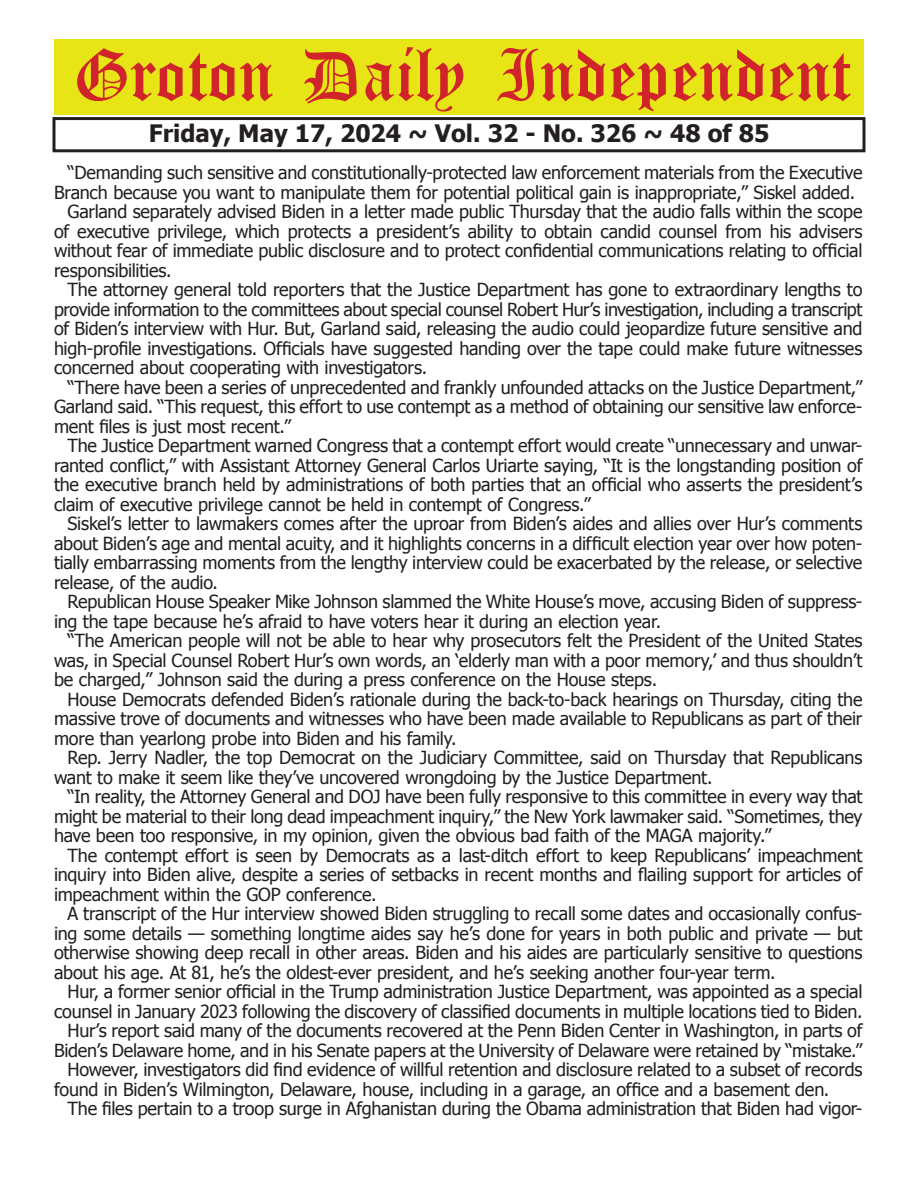
<style>
.page{position:relative;width:918px;height:1188px;background:#fff}
.page>*{position:absolute;margin:0;border:0;box-sizing:border-box;transform-origin:0 0}
.t1{font:54px "Old English Five";color:#d1232a}
.t2{font:700 24px "Tahoma";color:#231f20}
.t3{font:18px "Tahoma";letter-spacing:-.015em;color:#231f20}
</style>
<div class="page">
<div style="left:52px;top:117px;width:814px;height:35px;border:3px solid #231f20"></div>
<div style="left:54px;top:40px;width:810px;height:75px;background:#e7e515"></div>
<h1 class="t1" style="left:73px;top:50px;width:779px">Groton Daily Independent</h1>
<h2 class="t2" style="left:149px;top:116px;width:622px">Friday, May 17, 2024 ~ Vol. 32 - No. 326 ~ 48 of 85</h2>
<p class="t3" style="left:68px;top:161px;width:796px">“Demanding such sensitive and constitutionally-protected law enforcement materials from the Executive</p>
<p class="t3" style="left:54px;top:180px;width:803px">Branch because you want to manipulate them for potential political gain is inappropriate,” Siskel added.</p>
<p class="t3" style="left:68px;top:200px;width:796px">Garland separately advised Biden in a letter made public Thursday that the audio falls within the scope</p>
<p class="t3" style="left:54px;top:219px;width:810px">of executive privilege, which protects a president’s ability to obtain candid counsel from his advisers</p>
<p class="t3" style="left:54px;top:239px;width:810px">without fear of immediate public disclosure and to protect confidential communications relating to official</p>
<p class="t3" style="left:54px;top:258px;width:119px">responsibilities.</p>
<p class="t3" style="left:68px;top:278px;width:796px">The attorney general told reporters that the Justice Department has gone to extraordinary lengths to</p>
<p class="t3" style="left:54px;top:297px;width:810px">provide information to the committees about special counsel Robert Hur’s investigation, including a transcript</p>
<p class="t3" style="left:54px;top:317px;width:810px">of Biden’s interview with Hur. But, Garland said, releasing the audio could jeopardize future sensitive and</p>
<p class="t3" style="left:54px;top:336px;width:810px">high-profile investigations. Officials have suggested handing over the tape could make future witnesses</p>
<p class="t3" style="left:54px;top:356px;width:375px">concerned about cooperating with investigators.</p>
<p class="t3" style="left:68px;top:375px;width:797px">“There have been a series of unprecedented and frankly unfounded attacks on the Justice Department,”</p>
<p class="t3" style="left:54px;top:395px;width:810px">Garland said. “This request, this effort to use contempt as a method of obtaining our sensitive law enforce-</p>
<p class="t3" style="left:54px;top:414px;width:238px">ment files is just most recent.”</p>
<p class="t3" style="left:68px;top:434px;width:796px">The Justice Department warned Congress that a contempt effort would create “unnecessary and unwar-</p>
<p class="t3" style="left:54px;top:453px;width:810px">ranted conflict,” with Assistant Attorney General Carlos Uriarte saying, “It is the longstanding position of</p>
<p class="t3" style="left:54px;top:473px;width:810px">the executive branch held by administrations of both parties that an official who asserts the president’s</p>
<p class="t3" style="left:54px;top:492px;width:538px">claim of executive privilege cannot be held in contempt of Congress.”</p>
<p class="t3" style="left:68px;top:512px;width:796px">Siskel’s letter to lawmakers comes after the uproar from Biden’s aides and allies over Hur’s comments</p>
<p class="t3" style="left:54px;top:531px;width:810px">about Biden’s age and mental acuity, and it highlights concerns in a difficult election year over how poten-</p>
<p class="t3" style="left:54px;top:551px;width:810px">tially embarrassing moments from the lengthy interview could be exacerbated by the release, or selective</p>
<p class="t3" style="left:54px;top:570px;width:166px">release, of the audio.</p>
<p class="t3" style="left:68px;top:590px;width:796px">Republican House Speaker Mike Johnson slammed the White House’s move, accusing Biden of suppress-</p>
<p class="t3" style="left:54px;top:609px;width:609px">ing the tape because he’s afraid to have voters hear it during an election year.</p>
<p class="t3" style="left:68px;top:629px;width:797px">“The American people will not be able to hear why prosecutors felt the President of the United States</p>
<p class="t3" style="left:54px;top:648px;width:810px">was, in Special Counsel Robert Hur’s own words, an ‘elderly man with a poor memory,’ and thus shouldn’t</p>
<p class="t3" style="left:54px;top:668px;width:605px">be charged,” Johnson said the during a press conference on the House steps.</p>
<p class="t3" style="left:68px;top:687px;width:796px">House Democrats defended Biden’s rationale during the back-to-back hearings on Thursday, citing the</p>
<p class="t3" style="left:54px;top:707px;width:810px">massive trove of documents and witnesses who have been made available to Republicans as part of their</p>
<p class="t3" style="left:54px;top:726px;width:404px">more than yearlong probe into Biden and his family.</p>
<p class="t3" style="left:68px;top:746px;width:797px">Rep. Jerry Nadler, the top Democrat on the Judiciary Committee, said on Thursday that Republicans</p>
<p class="t3" style="left:54px;top:765px;width:660px">want to make it seem like they’ve uncovered wrongdoing by the Justice Department.</p>
<p class="t3" style="left:68px;top:784px;width:796px">“In reality, the Attorney General and DOJ have been fully responsive to this committee in every way that</p>
<p class="t3" style="left:54px;top:804px;width:810px">might be material to their long dead impeachment inquiry,” the New York lawmaker said. “Sometimes, they</p>
<p class="t3" style="left:54px;top:823px;width:719px">have been too responsive, in my opinion, given the obvious bad faith of the MAGA majority.”</p>
<p class="t3" style="left:68px;top:843px;width:797px">The contempt effort is seen by Democrats as a last-ditch effort to keep Republicans’ impeachment</p>
<p class="t3" style="left:54px;top:862px;width:810px">inquiry into Biden alive, despite a series of setbacks in recent months and flailing support for articles of</p>
<p class="t3" style="left:54px;top:882px;width:324px">impeachment within the GOP conference.</p>
<p class="t3" style="left:68px;top:901px;width:796px">A transcript of the Hur interview showed Biden struggling to recall some dates and occasionally confus-</p>
<p class="t3" style="left:54px;top:921px;width:810px">ing some details — something longtime aides say he’s done for years in both public and private — but</p>
<p class="t3" style="left:54px;top:940px;width:810px">otherwise showing deep recall in other areas. Biden and his aides are particularly sensitive to questions</p>
<p class="t3" style="left:54px;top:960px;width:723px">about his age. At 81, he’s the oldest-ever president, and he’s seeking another four-year term.</p>
<p class="t3" style="left:68px;top:979px;width:797px">Hur, a former senior official in the Trump administration Justice Department, was appointed as a special</p>
<p class="t3" style="left:54px;top:999px;width:810px">counsel in January 2023 following the discovery of classified documents in multiple locations tied to Biden.</p>
<p class="t3" style="left:68px;top:1018px;width:796px">Hur’s report said many of the documents recovered at the Penn Biden Center in Washington, in parts of</p>
<p class="t3" style="left:54px;top:1038px;width:810px">Biden’s Delaware home, and in his Senate papers at the University of Delaware were retained by “mistake.”</p>
<p class="t3" style="left:68px;top:1057px;width:796px">However, investigators did find evidence of willful retention and disclosure related to a subset of records</p>
<p class="t3" style="left:54px;top:1077px;width:777px">found in Biden’s Wilmington, Delaware, house, including in a garage, an office and a basement den.</p>
<p class="t3" style="left:68px;top:1096px;width:796px">The files pertain to a troop surge in Afghanistan during the Obama administration that Biden had vigor-</p>
</div>
